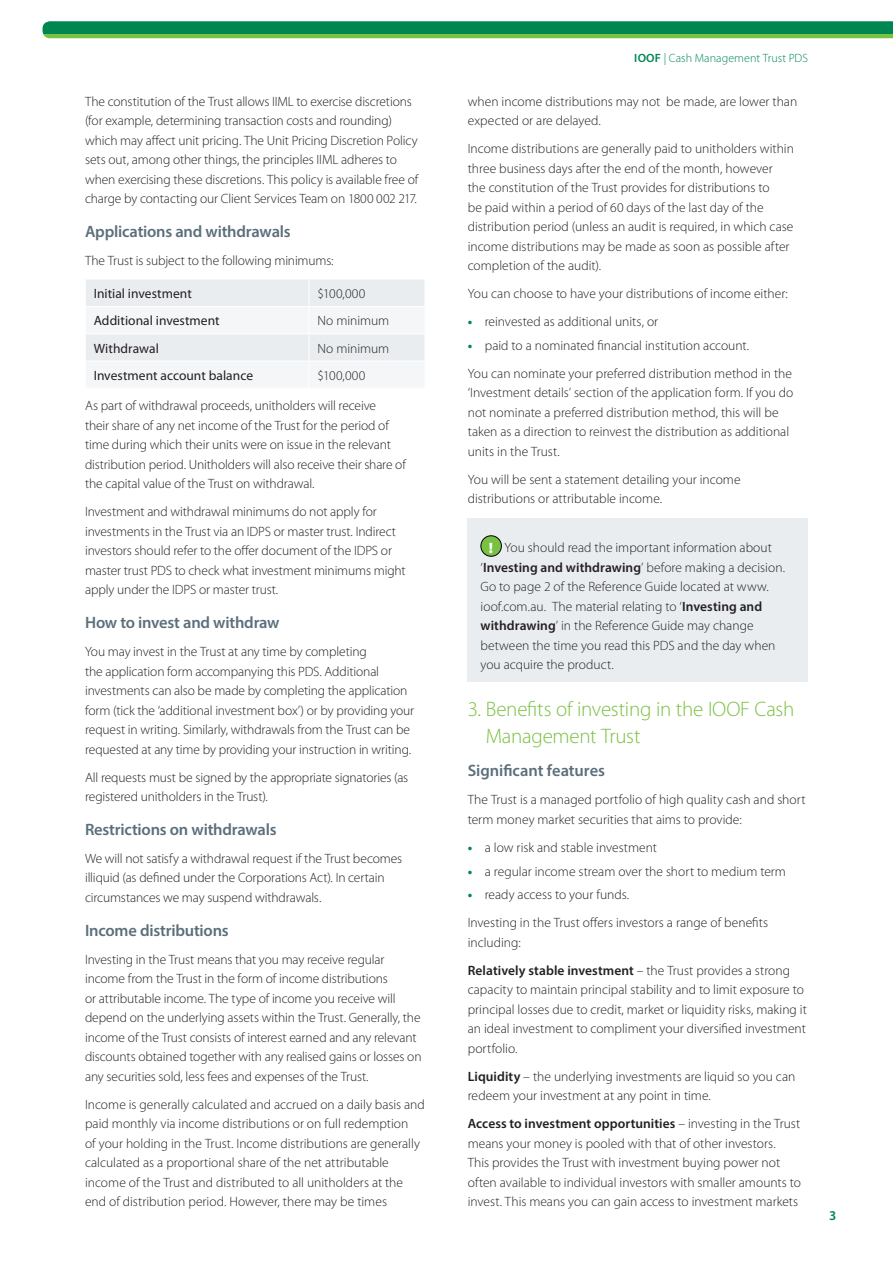
<style>
.page{position:relative;width:893px;height:1263px;background:#fff}
.page>*{position:absolute;margin:0;border:0;box-sizing:border-box;transform-origin:0 0}
.t1{font:300 21px/27px "Myriad Pro";letter-spacing:-.015em;color:#79c142}
.t2{font:600 16.5px "Myriad Pro";letter-spacing:-.015em;color:#5b6f7b}
.t3{font:300 13.5px/19.5px "Myriad Pro";letter-spacing:-.005em;color:#231f20}
.t4{font:13.5px "Myriad Pro";color:#231f20}
.t5{font:600 13.5px "Myriad Pro";color:#008751}
.t6{font:300 12px "Myriad Pro";letter-spacing:.005em;color:#008751}
.s1{font-weight:600}
.s2{font-weight:700;color:#008751}
.s3{font-weight:900;font-size:15px;color:#fff}
</style>
<div class="page">
<svg style="left:43px;top:21px;width:850px;height:17px;background:#209650"></svg>
<svg style="left:86px;top:280px;width:339px;height:107px"></svg>
<div style="left:468px;top:518px;width:340px;height:164px;background:#eaedf0"></div>
<div style="left:481px;top:536px;width:20px;height:20px;background:#79c142;border-radius:50%"></div>
<div style="left:480px;top:535px;width:22px;height:22px;border:1px solid #000;border-radius:50%"></div>
<p class="t3" style="left:85px;top:91px;width:335px">The constitution of the Trust allows IIML to exercise discretions (for example, determining transaction costs and rounding) which may affect unit pricing. The Unit Pricing Discretion Policy sets out, among other things, the principles IIML adheres to when exercising these discretions. This policy is available free of charge by contacting our Client Services Team on 1800 002 217.</p>
<p class="t2" style="left:85px;top:221px;width:207px">Applications and withdrawals</p>
<p class="t3" style="left:85px;top:251px;width:250px">The Trust is subject to the following minimums:</p>
<p class="t4" style="left:94px;top:285px;width:100px">Initial investment</p>
<p class="t3" style="left:317px;top:284px;width:49px">$100,000</p>
<p class="t4" style="left:94px;top:312px;width:127px">Additional investment</p>
<p class="t3" style="left:317px;top:311px;width:73px">No minimum</p>
<p class="t4" style="left:94px;top:340px;width:67px">Withdrawal</p>
<p class="t3" style="left:317px;top:338px;width:73px">No minimum</p>
<p class="t4" style="left:94px;top:367px;width:161px">Investment account balance</p>
<p class="t3" style="left:317px;top:365px;width:49px">$100,000</p>
<p class="t3" style="left:85px;top:396px;width:322px">As part of withdrawal proceeds, unitholders will receive<br>their share of any net income of the Trust for the period of time during which their units were on issue in the relevant distribution period. Unitholders will also receive their share of the capital value of the Trust on withdrawal.</p>
<p class="t3" style="left:85px;top:502px;width:322px">Investment and withdrawal minimums do not apply for investments in the Trust via an IDPS or master trust. Indirect investors should refer to the offer document of the IDPS or master trust PDS to check what investment minimums might apply under the IDPS or master trust.</p>
<p class="t2" style="left:85px;top:612px;width:196px">How to invest and withdraw</p>
<p class="t3" style="left:85px;top:642px;width:331px">You may invest in the Trust at any time by completing<br>the application form accompanying this PDS. Additional investments can also be made by completing the application form (tick the ‘additional investment box’) or by providing your request in writing. Similarly, withdrawals from the Trust can be requested at any time by providing your instruction in writing.</p>
<p class="t3" style="left:85px;top:767px;width:325px">All requests must be signed by the appropriate signatories (as registered unitholders in the Trust).</p>
<p class="t2" style="left:85px;top:819px;width:193px">Restrictions on withdrawals</p>
<p class="t3" style="left:85px;top:848px;width:319px">We will not satisfy a withdrawal request if the Trust becomes illiquid (as defined under the Corporations Act). In certain circumstances we may suspend withdrawals.</p>
<p class="t2" style="left:85px;top:920px;width:145px">Income distributions</p>
<p class="t3" style="left:85px;top:949px;width:338px">Investing in the Trust means that you may receive regular income from the Trust in the form of income distributions<br>or attributable income. The type of income you receive will depend on the underlying assets within the Trust. Generally, the income of the Trust consists of interest earned and any relevant discounts obtained together with any realised gains or losses on any securities sold, less fees and expenses of the Trust.</p>
<p class="t3" style="left:85px;top:1094px;width:341px">Income is generally calculated and accrued on a daily basis and paid monthly via income distributions or on full redemption<br>of your holding in the Trust. Income distributions are generally calculated as a proportional share of the net attributable income of the Trust and distributed to all unitholders at the end of distribution period. However, there may be times</p>
<p class="t6" style="left:634px;top:51px;width:175px"><span class="s1">IOOF</span> | Cash Management Trust PDS</p>
<p class="t3" style="left:468px;top:91px;width:331px">when income distributions may not be made, are lower than expected or are delayed.</p>
<p class="t3" style="left:468px;top:139px;width:328px">Income distributions are generally paid to unitholders within three business days after the end of the month, however the constitution of the Trust provides for distributions to<br>be paid within a period of 60 days of the last day of the distribution period (unless an audit is required, in which case income distributions may be made as soon as possible after completion of the audit).</p>
<p class="t3" style="left:468px;top:284px;width:322px">You can choose to have your distributions of income either:</p>
<p class="t3" style="left:468px;top:312px;width:192px"><span class="s2">•</span> reinvested as additional units, or</p>
<p class="t3" style="left:468px;top:331px;width:326px;line-height:28px"><span class="s2">•</span> paid to a nominated financial institution account.<br>You can nominate your preferred distribution method in the</p>
<p class="t3" style="left:468px;top:383px;width:327px">‘Investment details’ section of the application form. If you do not nominate a preferred distribution method, this will be taken as a direction to reinvest the distribution as additional units in the Trust.</p>
<p class="t3" style="left:468px;top:470px;width:274px">You will be sent a statement detailing your income distributions or attributable income.</p>
<p class="t3" style="left:480px;top:538px;width:306px;text-indent:8px"><span class="s3">!</span> You should read the important information about ‘<span class="s1">Investing and withdrawing</span>’ before making a decision.<br>Go to page 2 of the Reference Guide located at www. ioof.com.au. The material relating to ‘<span class="s1">Investing and withdrawing</span>’ in the Reference Guide may change between the time you read this PDS and the day when you acquire the product.</p>
<h1 class="t1" style="left:486px;top:695px;width:310px;text-indent:-18px">3. Benefits of investing in the IOOF Cash<br>Management Trust</h1>
<p class="t2" style="left:468px;top:760px;width:139px">Significant features</p>
<p class="t3" style="left:468px;top:790px;width:339px">The Trust is a managed portfolio of high quality cash and short term money market securities that aims to provide:</p>
<p class="t3" style="left:468px;top:837px;width:191px"><span class="s2">•</span> a low risk and stable investment</p>
<p class="t3" style="left:468px;top:861px;width:320px"><span class="s2">•</span> a regular income stream over the short to medium term</p>
<p class="t3" style="left:468px;top:881px;width:302px;line-height:28px"><span class="s2">•</span> ready access to your funds.<br>Investing in the Trust offers investors a range of benefits</p>
<p class="t3" style="left:468px;top:928px;width:324px;line-height:28px">including:<br><span class="s1">Relatively stable investment</span> – the Trust provides a strong</p>
<p class="t3" style="left:468px;top:980px;width:341px">capacity to maintain principal stability and to limit exposure to principal losses due to credit, market or liquidity risks, making it an ideal investment to compliment your diversified investment portfolio.</p>
<p class="t3" style="left:468px;top:1066px;width:329px"><span class="s1">Liquidity</span> – the underlying investments are liquid so you can redeem your investment at any point in time.</p>
<p class="t3" style="left:468px;top:1114px;width:335px"><span class="s1">Access to investment opportunities</span> – investing in the Trust means your money is pooled with that of other investors.<br>This provides the Trust with investment buying power not often available to individual investors with smaller amounts to invest. This means you can gain access to investment markets</p>
<p class="t5" style="left:829px;top:1207px;width:9px">3</p>
</div>
